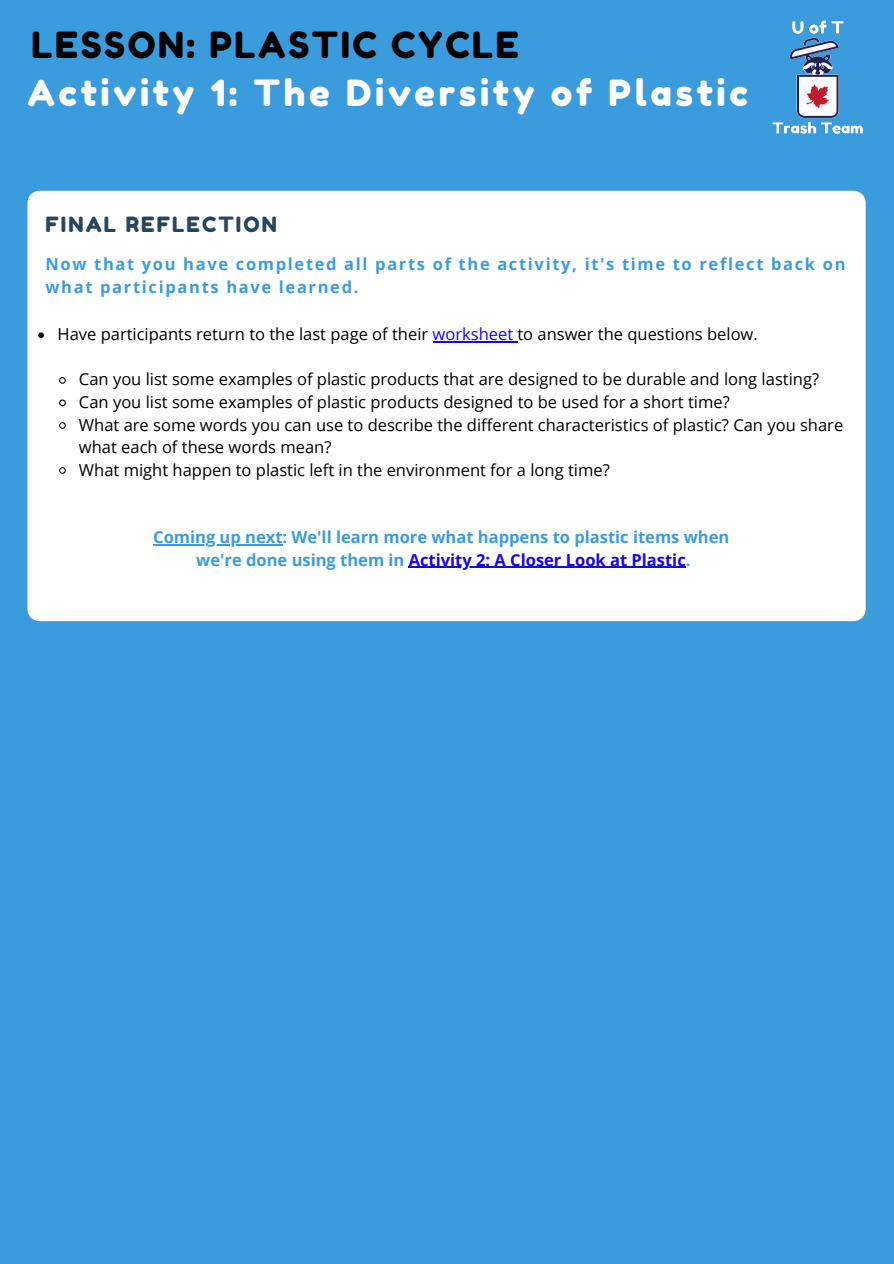
<style>
.page{position:relative;width:894px;height:1264px;background:#fff}
.page>*{position:absolute;margin:0;border:0;box-sizing:border-box;transform-origin:0 0}
.t1{font:36px "Fredoka One";letter-spacing:.1em;color:#fff}
.t2{font:36px "Fredoka One";letter-spacing:.07em;color:#000}
.t3{font:21px "Fredoka One";letter-spacing:.1em;color:#27465b}
.t4{font:16.5px/22.5px "Open Sans";color:#000}
.t5{font:700 16.5px/22.5px "Open Sans";color:#3b9cdd;text-align:center}
.t6{font:700 16.5px/23px "Open Sans";letter-spacing:.1em;color:#3b9cdd}
.s1{color:#1704ef}
</style>
<div class="page">
<div style="left:0;top:0;width:893px;height:1263px;background:#3b9cdd"></div>
<div style="left:27px;top:191px;width:838px;height:430px;background:#fff;border-radius:12px"></div>
<svg style="left:38px;top:332px;width:6px;height:6px"></svg>
<hr style="left:432px;top:341px;width:85px;height:1px;background:#1704ef">
<svg style="left:59px;top:377px;width:7px;height:7px"></svg>
<svg style="left:59px;top:399px;width:7px;height:8px"></svg>
<svg style="left:59px;top:422px;width:7px;height:7px"></svg>
<svg style="left:59px;top:467px;width:7px;height:7px"></svg>
<hr style="left:153px;top:544px;width:129px;height:1px;background:#3b9cdd">
<hr style="left:408px;top:567px;width:277px;height:1px;background:#1704ef">
<img style="left:772px;top:20px;width:91px;height:114px">
<h1 class="t2" style="left:32px;top:23px;width:488px">LESSON: PLASTIC CYCLE</h1>
<h1 class="t1" style="left:27px;top:71px;width:721px">Activity 1: The Diversity of Plastic</h1>
<p class="t3" style="left:45px;top:212px;width:233px">FINAL REFLECTION</p>
<p class="t6" style="left:45px;top:252px;width:801px">Now that you have completed all parts of the activity, it's time to reflect back on what participants have learned.</p>
<p class="t4" style="left:57px;top:323px;width:701px">Have participants return to the last page of their <span class="s1">worksheet</span> to answer the questions below.</p>
<p class="t4" style="left:79px;top:368px;width:765px">Can you list some examples of plastic products that are designed to be durable and long lasting?<br>Can you list some examples of plastic products designed to be used for a short time?<br>What are some words you can use to describe the different characteristics of plastic? Can you share what each of these words mean?<br>What might happen to plastic left in the environment for a long time?</p>
<p class="t5" style="left:153px;top:525px;width:577px">Coming up next: We'll learn more what happens to plastic items when we're done using them in <span class="s1">Activity 2: A Closer Look at Plastic</span>.</p>
</div>
